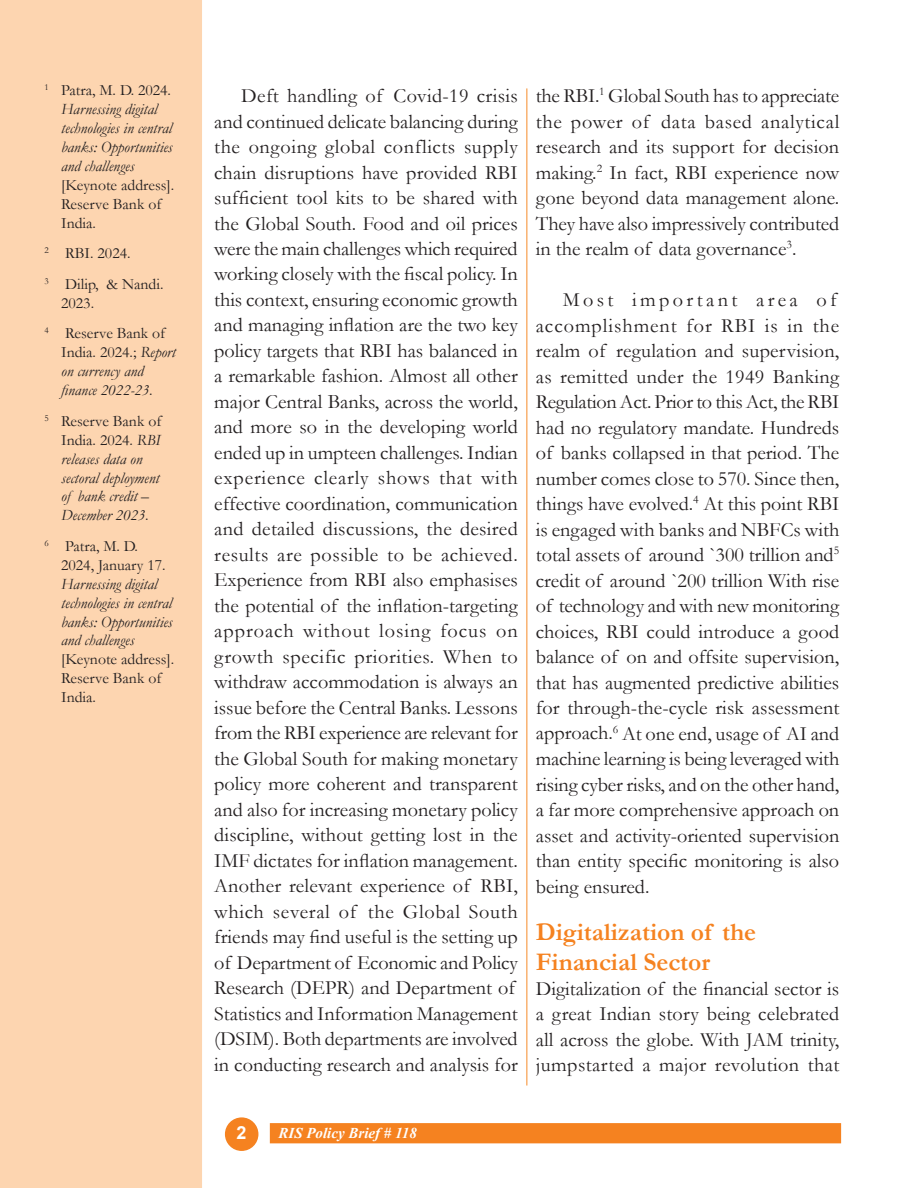
<style>
.page{position:relative;width:918px;height:1188px;background:#fff}
.page>*{position:absolute;margin:0;border:0;box-sizing:border-box;transform-origin:0 0}
.t1{font:700 25.5px/30px "Garamond";color:#f58220}
.t2{font:20.25px/25.5px "Garamond";color:#231f20}
.t3{font:700 18px "Arial";color:#fff}
.t4{font:italic 15.75px/18.9px "Garamond";color:#231f20}
.t5{font:15.75px/18.9px "Garamond";color:#231f20}
.t6{font:italic 700 15px "Times New Roman";color:#fff}
.s1{font-style:normal}
</style>
<div class="page">
<div style="left:226px;top:1118px;width:32px;height:32px;background:#f58220;border-radius:50%"></div>
<div style="left:225px;top:1117px;width:33px;height:34px;border:2px solid #f58220;border-radius:50%"></div>
<div style="left:270px;top:1123px;width:571px;height:20px;background:#f58220;border:2px solid #f58220"></div>
<div style="left:0;top:0;width:202px;height:1188px;background:#fdd5b0"></div>
<hr style="left:526px;top:88px;width:1px;height:998px;background:#f68c2a">
<p class="t4" style="left:61px;top:81px;width:113px;text-indent:-17px"><sup>1</sup> <span class="s1">Patra, M. D. 2024.<br></span>Harnessing digital technologies in central banks: Opportunities and challenges</p>
<p class="t5" style="left:61px;top:175px;width:115px">[Keynote address].<br>Reserve Bank of<br>India.</p>
<p class="t5" style="left:45px;top:238px;width:120px;line-height:30.6px"><sup>2</sup> RBI. 2024.<br><sup>3</sup> Dilip, &amp; Nandi.</p>
<p class="t5" style="left:45px;top:287px;width:122px;line-height:30.6px;text-indent:17px">2023.<br><sup>4</sup> Reserve Bank of</p>
<p class="t4" style="left:61px;top:343px;width:116px"><span class="s1">India. 2024.;</span> Report on currency and finance 2022-23<span class="s1">.</span></p>
<p class="t4" style="left:61px;top:411px;width:102px;text-indent:-17px"><sup>5</sup> <span class="s1">Reserve Bank of<br>India. 2024.</span> RBI releases data on sectoral deployment of bank credit –<br>December 2023<span class="s1">.</span></p>
<p class="t5" style="left:61px;top:536px;width:106px;text-indent:-17px"><sup>6</sup> Patra, M. D.<br>2024, January 17.</p>
<p class="t4" style="left:61px;top:574px;width:113px">Harnessing digital technologies in central banks: Opportunities and challenges</p>
<p class="t5" style="left:61px;top:650px;width:115px">[Keynote address].<br>Reserve Bank of<br>India.</p>
<p class="t2" style="left:214px;top:82px;width:305px;text-indent:27px">Deft handling of Covid-19 crisis and continued delicate balancing during the ongoing global conflicts supply chain disruptions have provided RBI sufficient tool kits to be shared with the Global South. Food and oil prices were the main challenges which required working closely with the fiscal policy. In this context, ensuring economic growth and managing inflation are the two key policy targets that RBI has balanced in a remarkable fashion. Almost all other major Central Banks, across the world, and more so in the developing world ended up in umpteen challenges. Indian experience clearly shows that with effective coordination, communication and detailed discussions, the desired results are possible to be achieved.<br>Experience from RBI also emphasises the potential of the inflation-targeting approach without losing focus on growth specific priorities. When to withdraw accommodation is always an issue before the Central Banks. Lessons from the RBI experience are relevant for the Global South for making monetary policy more coherent and transparent and also for increasing monetary policy discipline, without getting lost in the IMF dictates for inflation management.<br>Another relevant experience of RBI, which several of the Global South friends may find useful is the setting up of Department of Economic and Policy Research (DEPR) and Department of Statistics and Information Management (DSIM). Both departments are involved in conducting research and analysis for</p>
<p class="t2" style="left:536px;top:82px;width:305px;text-align:justify">the RBI.<sup>1</sup> Global South has to appreciate the power of data based analytical research and its support for decision making.<sup>2</sup> In fact, RBI experience now gone beyond data management alone.<br>They have also impressively contributed in the realm of data governance<sup>3</sup>.</p>
<p class="t2" style="left:536px;top:286px;width:305px;text-indent:27px">Most important area of accomplishment for RBI is in the realm of regulation and supervision, as remitted under the 1949 Banking Regulation Act. Prior to this Act, the RBI had no regulatory mandate. Hundreds of banks collapsed in that period. The number comes close to 570. Since then, things have evolved.<sup>4</sup> At this point RBI is engaged with banks and NBFCs with total assets of around `300 trillion and<sup>5 </sup>credit of around `200 trillion With rise of technology and with new monitoring choices, RBI could introduce a good balance of on and offsite supervision, that has augmented predictive abilities for through-the-cycle risk assessment approach.<sup>6</sup> At one end, usage of AI and machine learning is being leveraged with rising cyber risks, and on the other hand, a far more comprehensive approach on asset and activity-oriented supervision than entity specific monitoring is also being ensured.</p>
<p class="t1" style="left:536px;top:917px;width:222px">Digitalization of the<br>Financial Sector</p>
<p class="t2" style="left:536px;top:975px;width:305px;text-align:justify">Digitalization of the financial sector is a great Indian story being celebrated all across the globe. With JAM trinity, jumpstarted a major revolution that</p>
<p class="t3" style="left:236px;top:1120px;width:12px">2</p>
<p class="t6" style="left:279px;top:1122px;width:140px">RIS Policy Brief # 118</p>
</div>
